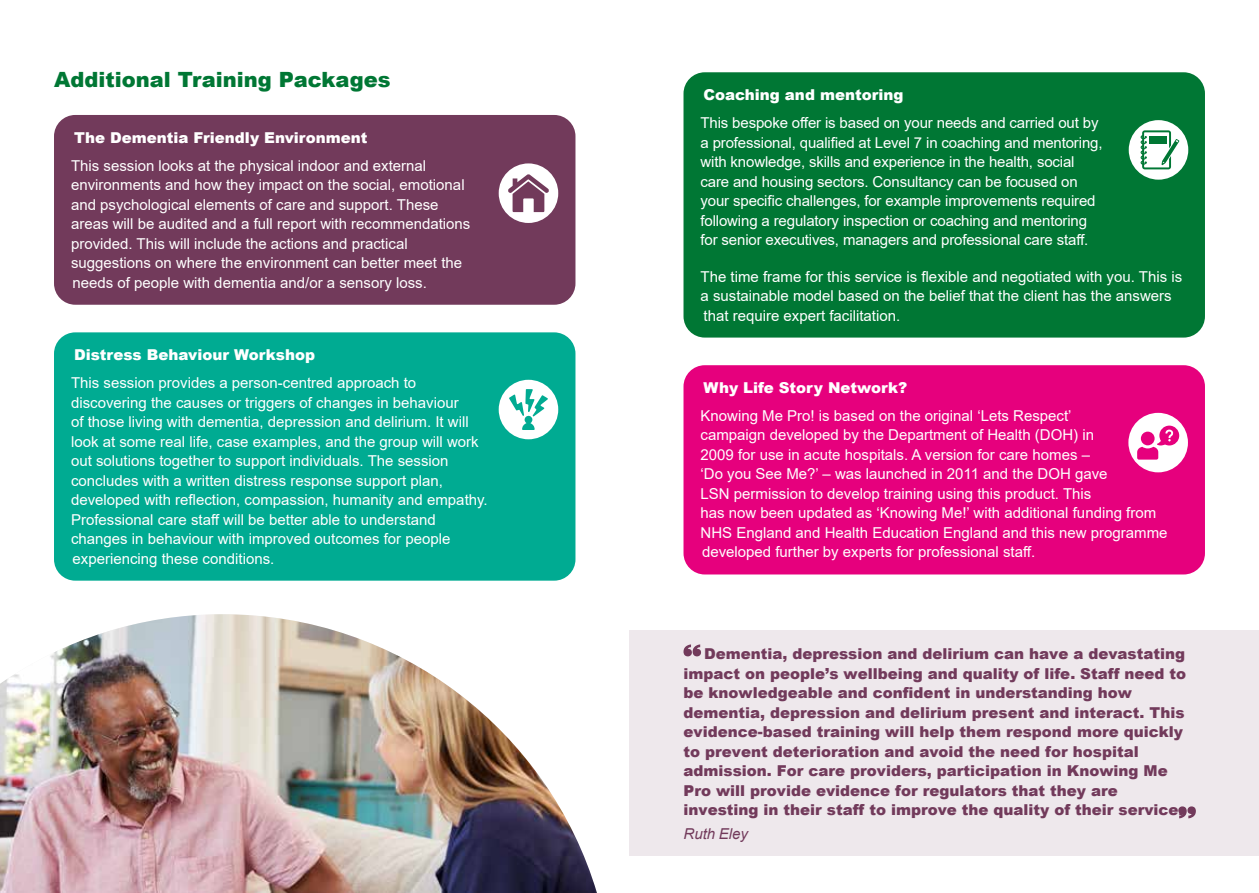
<style>
.page{position:relative;width:1259px;height:893px;background:#fff}
.page>*{position:absolute;margin:0;border:0;box-sizing:border-box;transform-origin:0 0}
.t1{font:900 21px "Arial";color:#007734}
.t2{font:15px/19.5px "Arial";color:#fff}
.t3{font:900 15px/19.5px "Arial";color:#723a5b}
.t4{font:900 15px "Arial";color:#fff}
.t5{font:italic 15px "Arial";color:#723a5b}
</style>
<div class="page">
<div style="left:629px;top:630px;width:630px;height:226px;background:#eee8ec"></div>
<svg style="left:683px;top:644px;width:18px;height:12px"></svg>
<svg style="left:1178px;top:806px;width:17px;height:12px"></svg>
<div style="left:683px;top:72px;width:522px;height:266px;background:#007734;border-radius:21px"></div>
<div style="left:1128px;top:120px;width:60px;height:60px;background:#fff;border-radius:50%"></div>
<svg style="left:1140px;top:130px;width:39px;height:39px"></svg>
<div style="left:683px;top:365px;width:522px;height:209px;background:#e6007d;border-radius:21px"></div>
<div style="left:1128px;top:413px;width:60px;height:59px;background:#fff;border-radius:50%"></div>
<svg style="left:1137px;top:426px;width:42px;height:34px"></svg>
<div style="left:54px;top:115px;width:521px;height:190px;background:#723a5b;border-radius:21px"></div>
<div style="left:499px;top:163px;width:59px;height:60px;background:#fff;border-radius:50%"></div>
<svg style="left:508px;top:174px;width:41px;height:38px"></svg>
<div style="left:54px;top:332px;width:521px;height:249px;background:#00ab92;border-radius:21px"></div>
<div style="left:499px;top:380px;width:59px;height:59px;background:#fff;border-radius:50%"></div>
<svg style="left:509px;top:389px;width:39px;height:41px"></svg>
<img style="left:0;top:614px;width:597px;height:279px">
<h1 class="t1" style="left:54px;top:65px;width:338px">Additional Training Packages</h1>
<p class="t4" style="left:74px;top:126px;width:295px">The Dementia Friendly Environment</p>
<p class="t2" style="left:71px;top:156px;width:401px">This session looks at the physical indoor and external environments and how they impact on the social, emotional and psychological elements of care and support. These areas will be audited and a full report with recommendations provided. This will include the actions and practical suggestions on where the environment can better meet the needs of people with dementia and/or a sensory loss.</p>
<p class="t4" style="left:74px;top:344px;width:242px">Distress Behaviour Workshop</p>
<p class="t2" style="left:71px;top:373px;width:418px">This session provides a person-centred approach to discovering the causes or triggers of changes in behaviour<br>of those living with dementia, depression and delirium. It will look at some real life, case examples, and the group will work out solutions together to support individuals. The session concludes with a written distress response support plan, developed with reflection, compassion, humanity and empathy.<br>Professional care staff will be better able to understand changes in behaviour with improved outcomes for people experiencing these conditions.</p>
<p class="t4" style="left:703px;top:84px;width:201px">Coaching and mentoring</p>
<p class="t2" style="left:700px;top:113px;width:403px">This bespoke offer is based on your needs and carried out by a professional, qualified at Level 7 in coaching and mentoring, with knowledge, skills and experience in the health, social care and housing sectors. Consultancy can be focused on your specific challenges, for example improvements required following a regulatory inspection or coaching and mentoring for senior executives, managers and professional care staff.</p>
<p class="t2" style="left:700px;top:266px;width:483px">The time frame for this service is flexible and negotiated with you. This is a sustainable model based on the belief that the client has the answers that require expert facilitation.</p>
<p class="t4" style="left:703px;top:377px;width:205px">Why Life Story Network?</p>
<p class="t2" style="left:700px;top:406px;width:468px">Knowing Me Pro! is based on the original ‘Lets Respect’<br>campaign developed by the Department of Health (DOH) in<br>2009 for use in acute hospitals. A version for care homes –<br>‘Do you See Me?’ – was launched in 2011 and the DOH gave<br>LSN permission to develop training using this product. This<br>has now been updated as ‘Knowing Me!’ with additional funding from NHS England and Health Education England and this new programme developed further by experts for professional staff.</p>
<p class="t3" style="left:683px;top:644px;width:504px;text-indent:21px">Dementia, depression and delirium can have a devastating impact on people’s wellbeing and quality of life. Staff need to be knowledgeable and confident in understanding how dementia, depression and delirium present and interact. This evidence-based training will help them respond more quickly to prevent deterioration and avoid the need for hospital admission. For care providers, participation in Knowing Me Pro will provide evidence for regulators that they are investing in their staff to improve the quality of their service.</p>
<p class="t5" style="left:683px;top:824px;width:66px">Ruth Eley</p>
</div>
